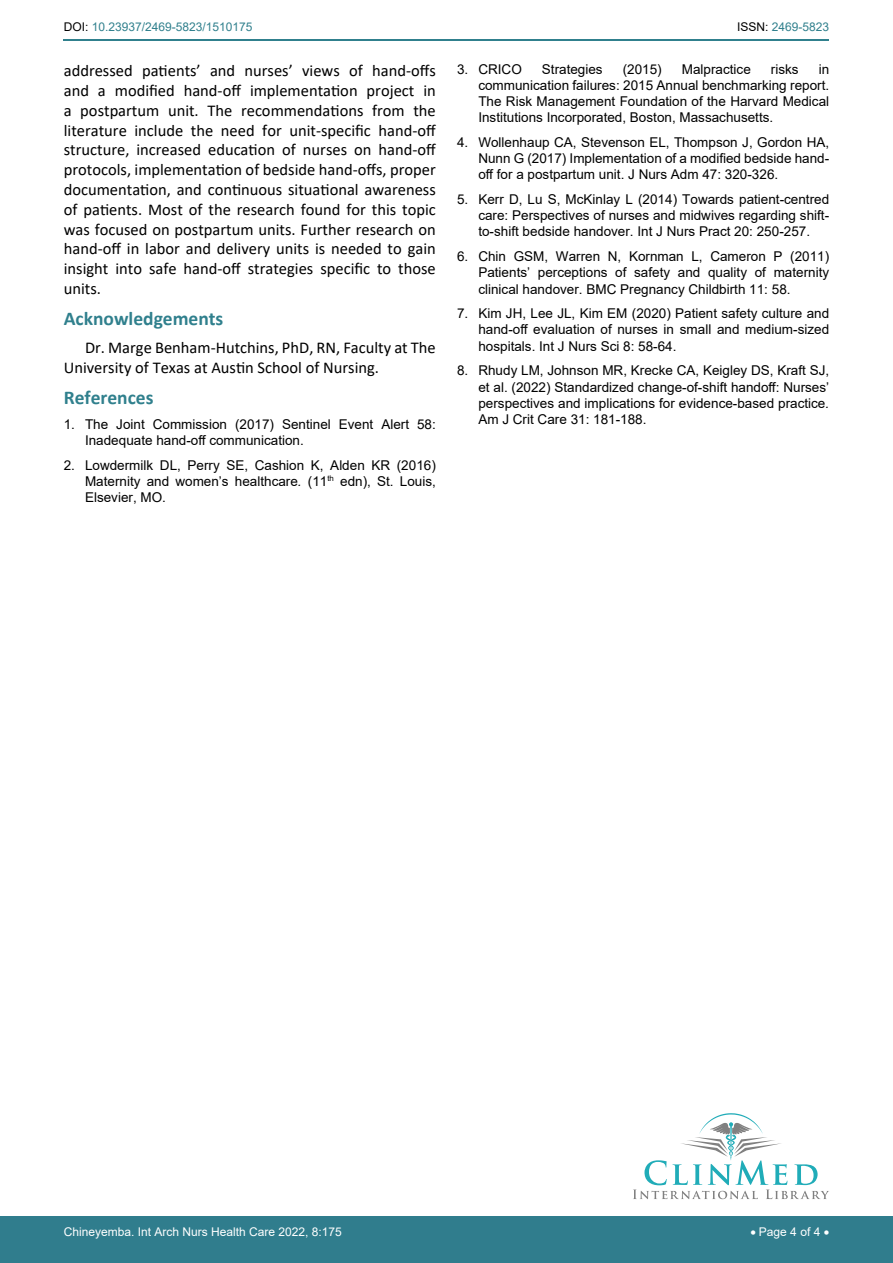
<style>
.page{position:relative;width:893px;height:1263px;background:#fff}
.page>*{position:absolute;margin:0;border:0;box-sizing:border-box;transform-origin:0 0}
.t1{font:700 19.5px "Calibri";color:#30808d}
.t2{font:16.5px/19.8px "Calibri";color:#000;text-align:justify}
.t3{font:13.5px/16.2px "Arial";color:#000;text-align:justify}
.t4{font:12px "Arial";color:#fff}
.t5{font:12px "Arial";color:#30808d}
.s1{color:#000}
.s2{font-style:italic}
</style>
<div class="page">
<hr style="left:64px;top:40px;width:765px;height:1px;background:#30808d">
<div style="left:0;top:1217px;width:893px;height:46px;background:#307d8d"></div>
<svg style="left:633px;top:1113px;width:196px;height:86px"></svg>
<p class="t5" style="left:64px;top:19px;width:190px"><span class="s1">DOI:</span> 10.23937/2469-5823/1510175</p>
<p class="t5" style="left:737px;top:19px;width:94px"><span class="s1">ISSN:</span> 2469-5823</p>
<p class="t2" style="left:64px;top:60px;width:374px">addressed patients’ and nurses’ views of hand-offs and a modified hand-off implementation project in a postpartum unit. The recommendations from the literature include the need for unit-specific hand-off structure, increased education of nurses on hand-off protocols, implementation of bedside hand-offs, proper documentation, and continuous situational awareness of patients. Most of the research found for this topic was focused on postpartum units. Further research on hand-off in labor and delivery units is needed to gain insight into safe hand-off strategies specific to those units.</p>
<h1 class="t1" style="left:64px;top:305px;width:161px">Acknowledgements</h1>
<p class="t2" style="left:64px;top:337px;width:374px;text-indent:21px">Dr. Marge Benham-Hutchins, PhD, RN, Faculty at The<br>University of Texas at Austin School of Nursing.</p>
<h1 class="t1" style="left:64px;top:384px;width:91px">References</h1>
<p class="t3" style="left:85px;top:416px;width:352px;text-indent:-21px">1. The Joint Commission (2017) Sentinel Event Alert 58:<br>Inadequate hand-off communication.</p>
<p class="t3" style="left:85px;top:457px;width:352px;text-indent:-21px">2. Lowdermilk DL, Perry SE, Cashion K, Alden KR (2016)<br>Maternity and women’s healthcare<span class="s2">.</span> (11<sup>th</sup> edn), St. Louis, Elsevier, MO.</p>
<p class="t3" style="left:457px;top:61px;width:66px">3. CRICO</p>
<p class="t3" style="left:542px;top:61px;width:62px">Strategies</p>
<p class="t3" style="left:623px;top:61px;width:41px">(2015)</p>
<p class="t3" style="left:682px;top:61px;width:71px">Malpractice</p>
<p class="t3" style="left:771px;top:61px;width:29px">risks</p>
<p class="t3" style="left:478px;top:61px;width:352px;text-indent:340px">in communication failures: 2015 Annual benchmarking report.<br>The Risk Management Foundation of the Harvard Medical Institutions Incorporated, Boston, Massachusetts.</p>
<p class="t3" style="left:478px;top:134px;width:352px;text-indent:-21px">4. Wollenhaup CA, Stevenson EL, Thompson J, Gordon HA, Nunn G (2017) Implementation of a modified bedside hand&shy;off for a postpartum unit. J Nurs Adm 47: 320-326.</p>
<p class="t3" style="left:478px;top:191px;width:352px;text-indent:-21px">5. Kerr D, Lu S, McKinlay L (2014) Towards patient-centred care: Perspectives of nurses and midwives regarding shift&shy;to-shift bedside handover. Int J Nurs Pract 20: 250-257.</p>
<p class="t3" style="left:478px;top:248px;width:352px;text-indent:-21px">6. Chin GSM, Warren N, Kornman L, Cameron P (2011)<br>Patients’ perceptions of safety and quality of maternity clinical handover. BMC Pregnancy Childbirth 11: 58.</p>
<p class="t3" style="left:478px;top:305px;width:352px;text-indent:-21px">7. Kim JH, Lee JL, Kim EM (2020) Patient safety culture and hand-off evaluation of nurses in small and medium-sized hospitals. Int J Nurs Sci 8: 58-64.</p>
<p class="t3" style="left:478px;top:362px;width:352px;text-indent:-21px">8. Rhudy LM, Johnson MR, Krecke CA, Keigley DS, Kraft SJ, et al. (2022) Standardized change-of-shift handoff: Nurses’ perspectives and implications for evidence-based practice<span class="s2">.<br></span>Am J Crit Care 31: 181-188.</p>
<p class="t4" style="left:64px;top:1223px;width:280px">Chineyemba. Int Arch Nurs Health Care 2022, 8:175</p>
<p class="t4" style="left:750px;top:1223px;width:80px">• Page 4 of 4 •</p>
</div>
